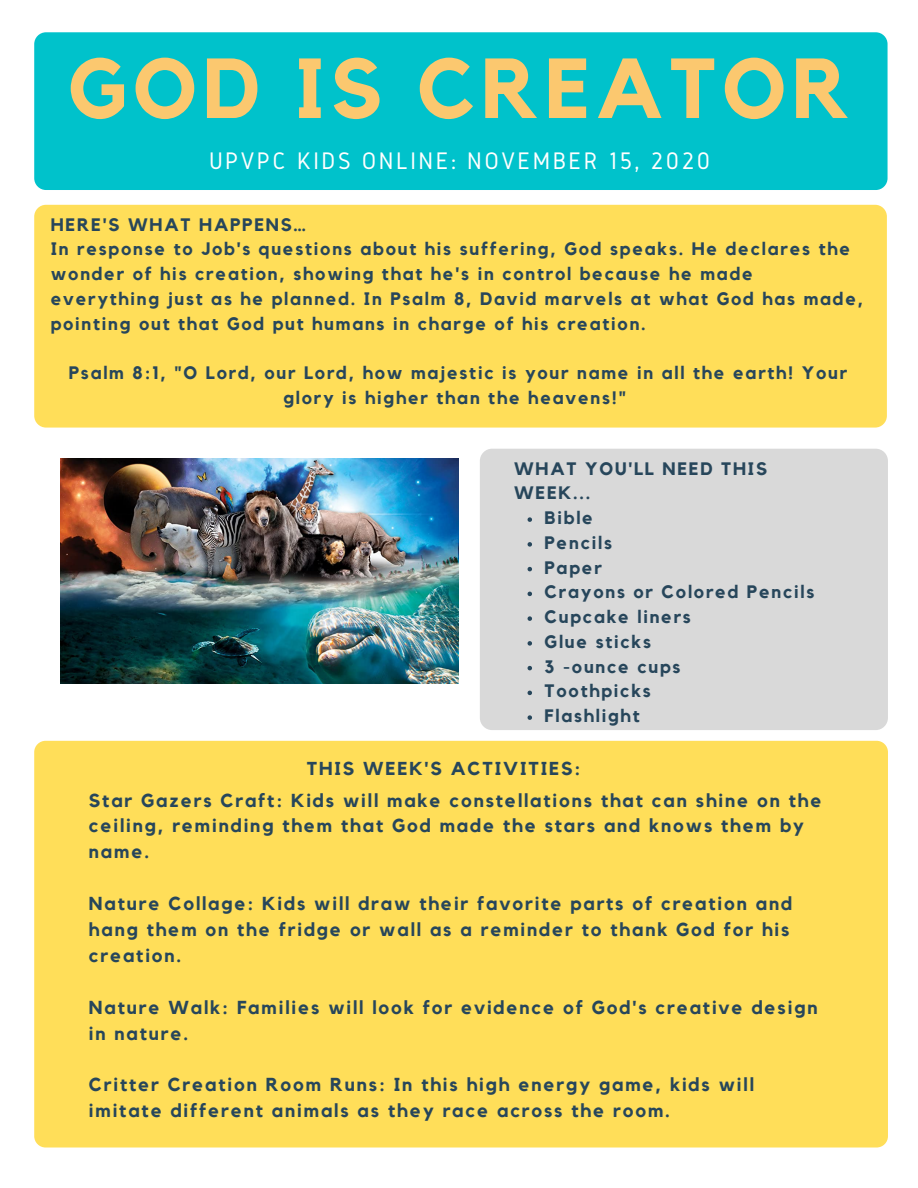
<style>
.page{position:relative;width:918px;height:1188px;background:#fff}
.page>*{position:absolute;margin:0;border:0;box-sizing:border-box;transform-origin:0 0}
.t1{font:700 84px "Kollektif";letter-spacing:.07em;color:#fbc86f}
.t2{font:24.9px "Gidole";letter-spacing:.1em;color:#fff}
.t3{font:700 18.75px/25.8px "Kollektif";letter-spacing:.1em;color:#27465b}
.t4{font:700 18.6px "Kollektif";letter-spacing:.1em;color:#27465b}
.t5{font:700 18px/24.8px "Kollektif";letter-spacing:.1em;color:#27465b}
</style>
<div class="page">
<div style="left:34px;top:205px;width:853px;height:223px;background:#ffde59;border-radius:12px"></div>
<div style="left:480px;top:449px;width:408px;height:281px;background:#d9d9d9;border-radius:12px"></div>
<div style="left:34px;top:741px;width:854px;height:407px;background:#ffde59;border-radius:11px"></div>
<div style="left:34px;top:32px;width:854px;height:158px;background:#00c2cb;border-radius:12px"></div>
<img style="left:60px;top:458px;width:399px;height:225px">
<svg style="left:528px;top:517px;width:4px;height:5px"></svg>
<svg style="left:528px;top:542px;width:4px;height:5px"></svg>
<svg style="left:528px;top:567px;width:4px;height:4px"></svg>
<svg style="left:528px;top:592px;width:4px;height:4px"></svg>
<svg style="left:528px;top:616px;width:4px;height:5px"></svg>
<svg style="left:528px;top:641px;width:4px;height:5px"></svg>
<svg style="left:528px;top:666px;width:4px;height:4px"></svg>
<svg style="left:528px;top:691px;width:4px;height:4px"></svg>
<svg style="left:528px;top:715px;width:4px;height:5px"></svg>
<h1 class="t1" style="left:68px;top:50px;width:783px">GOD IS CREATOR</h1>
<h2 class="t2" style="left:209px;top:147px;width:503px">UPVPC KIDS ONLINE: NOVEMBER 15, 2020</h2>
<p class="t5" style="left:51px;top:213px;width:814px">HERE'S WHAT HAPPENS…<br>In response to Job's questions about his suffering, God speaks. He declares the wonder of his creation, showing that he's in control because he made everything just as he planned. In Psalm 8, David marvels at what God has made, pointing out that God put humans in charge of his creation.</p>
<p class="t5" style="left:69px;top:361px;width:780px;text-align:center">Psalm 8:1, "O Lord, our Lord, how majestic is your name in all the earth! Your glory is higher than the heavens!"</p>
<p class="t5" style="left:514px;top:457px;width:255px">WHAT YOU'LL NEED THIS<br>WEEK...</p>
<p class="t5" style="left:545px;top:506px;width:271px">Bible<br>Pencils<br>Paper<br>Crayons or Colored Pencils<br>Cupcake liners<br>Glue sticks<br>3 -ounce cups<br>Toothpicks<br>Flashlight</p>
<p class="t4" style="left:307px;top:760px;width:275px">THIS WEEK'S ACTIVITIES:</p>
<p class="t3" style="left:89px;top:788px;width:734px">Star Gazers Craft: Kids will make constellations that can shine on the ceiling, reminding them that God made the stars and knows them by name.</p>
<p class="t3" style="left:89px;top:891px;width:705px">Nature Collage: Kids will draw their favorite parts of creation and hang them on the fridge or wall as a reminder to thank God for his creation.</p>
<p class="t3" style="left:89px;top:995px;width:730px">Nature Walk: Families will look for evidence of God's creative design in nature.</p>
<p class="t3" style="left:89px;top:1073px;width:667px">Critter Creation Room Runs: In this high energy game, kids will imitate different animals as they race across the room.</p>
</div>
